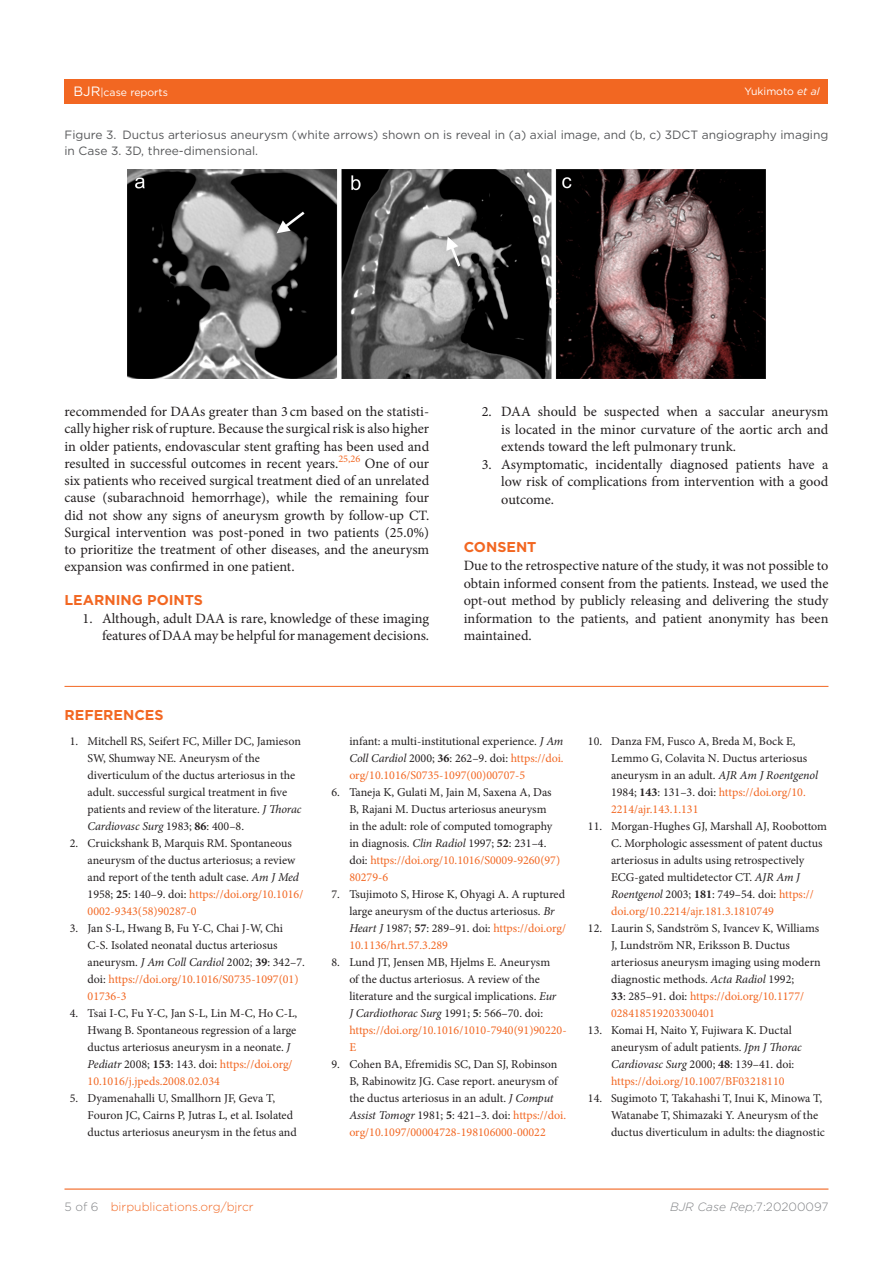
<style>
.page{position:relative;width:893px;height:1263px;background:#fff}
.page>*{position:absolute;margin:0;border:0;box-sizing:border-box;transform-origin:0 0}
.t1{font:14.25px/17.2px "Minion Pro";letter-spacing:-.005em;color:#231f20;text-align:justify}
.t2{font:700 14.25px "Gotham";color:#f26722}
.t3{font:12px/17px "Minion Pro";color:#231f20}
.t4{font:12px/16.5px "Gotham";color:#57585a}
.t5{font:300 12px "Gotham";color:#f26722}
.t6{font:italic 300 12px "Gotham";color:#808285}
.t7{font:10.5px "Gotham";color:#fff}
.s1{font-size:13.5px}
.s2{font-style:italic}
.s3{font-weight:700}
.s4{color:#f26722}
.s5{color:#808285}
.s6{font-style:normal}
</style>
<div class="page">
<div style="left:64px;top:79px;width:764px;height:24px;background:#f26722"></div>
<hr style="left:64px;top:1188px;width:764px;height:2px;background:#f26722">
<img style="left:128px;top:169px;width:637px;height:210px">
<hr style="left:64px;top:686px;width:764px;height:1px;background:#f26722">
<p class="t7" style="left:74px;top:85px;width:96px"><span class="s1">BJR</span>|case reports</p>
<p class="t7" style="left:744px;top:85px;width:77px">Yukimoto <span class="s2">et al</span></p>
<p class="t4" style="left:64px;top:126px;width:765px">Figure 3. Ductus arteriosus aneurysm (white arrows) shown on is reveal in (a) axial image, and (b, c) 3DCT angiography imaging in Case 3. 3D, three-dimensional.</p>
<p class="t1" style="left:64px;top:403px;width:366px">recommended for DAAs greater than 3 cm based on the statisti&shy;cally higher risk of rupture. Because the surgical risk is also higher in older patients, endovascular stent grafting has been used and resulted in successful outcomes in recent years.<sup>25,26</sup> One of our six patients who received surgical treatment died of an unrelated cause (subarachnoid hemorrhage), while the remaining four did not show any signs of aneurysm growth by follow-up CT.<br>Surgical intervention was post-poned in two patients (25.0%) to prioritize the treatment of other diseases, and the aneurysm expansion was confirmed in one patient.</p>
<p class="t2" style="left:65px;top:590px;width:140px">LEARNING POINTS</p>
<p class="t1" style="left:82px;top:610px;width:348px;text-align:right">1. Although, adult DAA is rare, knowledge of these imaging features of DAA may be helpful for management decisions.</p>
<p class="t1" style="left:501px;top:403px;width:329px;text-indent:-19px">2. DAA should be suspected when a saccular aneurysm is located in the minor curvature of the aortic arch and extends toward the left pulmonary trunk.</p>
<p class="t1" style="left:501px;top:455px;width:329px;text-indent:-19px">3. Asymptomatic, incidentally diagnosed patients have a low risk of complications from intervention with a good outcome.</p>
<p class="t2" style="left:464px;top:537px;width:74px">CONSENT</p>
<p class="t1" style="left:464px;top:557px;width:366px">Due to the retrospective nature of the study, it was not possible to obtain informed consent from the patients. Instead, we used the opt-out method by publicly releasing and delivering the study information to the patients, and patient anonymity has been maintained.</p>
<p class="t2" style="left:64px;top:705px;width:101px">REFERENCES</p>
<p class="t3" style="left:88px;top:733px;width:215px;text-indent:-18px">1. Mitchell RS, Seifert FC, Miller DC, Jamieson SW, Shumway NE. Aneurysm of the diverticulum of the ductus arteriosus in the adult. successful surgical treatment in five patients and review of the literature. <span class="s2">J Thorac Cardiovasc Surg</span> 1983; <span class="s3">86</span>: 400–8.</p>
<p class="t3" style="left:88px;top:835px;width:217px;text-indent:-18px">2. Cruickshank B, Marquis RM. Spontaneous aneurysm of the ductus arteriosus; a review and report of the tenth adult case. <span class="s2">Am J Med </span>1958; <span class="s3">25</span>: 140–9. doi: <span class="s4">https://doi.org/10.1016/ 0002-9343(58)90287-0</span></p>
<p class="t3" style="left:88px;top:920px;width:219px;text-indent:-18px">3. Jan S-L, Hwang B, Fu Y-C, Chai J-W, Chi C-S. Isolated neonatal ductus arteriosus aneurysm. <span class="s2">J Am Coll Cardiol</span> 2002; <span class="s3">39</span>: 342–7. doi: <span class="s4">https://doi.org/10.1016/S0735-1097(01)<br>01736-3</span></p>
<p class="t3" style="left:88px;top:1005px;width:211px;text-indent:-18px">4. Tsai I-C, Fu Y-C, Jan S-L, Lin M-C, Ho C-L, Hwang B. Spontaneous regression of a large ductus arteriosus aneurysm in a neonate. <span class="s2">J Pediatr</span> 2008; <span class="s3">153</span>: 143. doi: <span class="s4">https://doi.org/ 10.1016/j.jpeds.2008.02.034</span></p>
<p class="t3" style="left:88px;top:1090px;width:211px;text-indent:-18px">5. Dyamenahalli U, Smallhorn JF, Geva T,<br>Fouron JC, Cairns P, Jutras L, et al. Isolated ductus arteriosus aneurysm in the fetus and</p>
<p class="t5" style="left:64px;top:1199px;width:191px"><span class="s5">5 of 6</span> birpublications.org/bjrcr</p>
<p class="t3" style="left:349px;top:733px;width:216px;text-align:justify">infant: a multi-institutional experience. <span class="s2">J Am Coll Cardiol</span> 2000; <span class="s3">36</span>: 262–9. doi: <span class="s4">https://doi. org/10.1016/S0735-1097(00)00707-5</span></p>
<p class="t3" style="left:349px;top:784px;width:212px;text-indent:-18px">6. Taneja K, Gulati M, Jain M, Saxena A, Das B, Rajani M. Ductus arteriosus aneurysm<br>in the adult: role of computed tomography in diagnosis. <span class="s2">Clin Radiol</span> 1997; <span class="s3">52</span>: 231–4. doi: <span class="s4">https://doi.org/10.1016/S0009-9260(97)<br>80279-6</span></p>
<p class="t3" style="left:349px;top:886px;width:218px;text-indent:-18px">7. Tsujimoto S, Hirose K, Ohyagi A. A ruptured large aneurysm of the ductus arteriosus. <span class="s2">Br Heart J</span> 1987; <span class="s3">57</span>: 289–91. doi: <span class="s4">https://doi.org/ 10.1136/hrt.57.3.289</span></p>
<p class="t3" style="left:349px;top:954px;width:219px;text-indent:-18px">8. Lund JT, Jensen MB, Hjelms E. Aneurysm<br>of the ductus arteriosus. A review of the literature and the surgical implications. <span class="s2">Eur<br>J Cardiothorac Surg</span> 1991; <span class="s3">5</span>: 566–70. doi: <span class="s4">https://doi.org/10.1016/1010-7940(91)90220- E</span></p>
<p class="t3" style="left:349px;top:1056px;width:218px;text-indent:-18px">9. Cohen BA, Efremidis SC, Dan SJ, Robinson B, Rabinowitz JG. Case report. aneurysm of the ductus arteriosus in an adult. <span class="s2">J Comput Assist Tomogr</span> 1981; <span class="s3">5</span>: 421–3. doi: <span class="s4">https://doi. org/10.1097/00004728-198106000-00022</span></p>
<p class="t3" style="left:611px;top:733px;width:208px;text-indent:-23px">10. Danza FM, Fusco A, Breda M, Bock E, Lemmo G, Colavita N. Ductus arteriosus aneurysm in an adult. <span class="s2">AJR Am J Roentgenol </span>1984; <span class="s3">143</span>: 131–3. doi: <span class="s4">https://doi.org/10.<br>2214/ajr.143.1.131</span></p>
<p class="t3" style="left:611px;top:818px;width:218px;text-indent:-23px">11. Morgan-Hughes GJ, Marshall AJ, Roobottom C. Morphologic assessment of patent ductus arteriosus in adults using retrospectively ECG-gated multidetector CT. <span class="s2">AJR Am J Roentgenol</span> 2003; <span class="s3">181</span>: 749–54. doi: <span class="s4">https:// doi.org/10.2214/ajr.181.3.1810749</span></p>
<p class="t3" style="left:611px;top:920px;width:211px;text-indent:-23px">12. Laurin S, Sandström S, Ivancev K, Williams J, Lundström NR, Eriksson B. Ductus arteriosus aneurysm imaging using modern diagnostic methods. <span class="s2">Acta Radiol</span> 1992;<br><span class="s3">33</span>: 285–91. doi: <span class="s4">https://doi.org/10.1177/ 028418519203300401</span></p>
<p class="t3" style="left:611px;top:1022px;width:192px;text-indent:-23px">13. Komai H, Naito Y, Fujiwara K. Ductal aneurysm of adult patients. <span class="s2">Jpn J Thorac Cardiovasc Surg</span> 2000; <span class="s3">48</span>: 139–41. doi: <span class="s4">https://doi.org/10.1007/BF03218110</span></p>
<p class="t3" style="left:611px;top:1090px;width:215px;text-indent:-23px">14. Sugimoto T, Takahashi T, Inui K, Minowa T,<br>Watanabe T, Shimazaki Y. Aneurysm of the ductus diverticulum in adults: the diagnostic</p>
<p class="t6" style="left:670px;top:1199px;width:160px">BJR Case Rep;<span class="s6">7:20200097</span></p>
</div>
